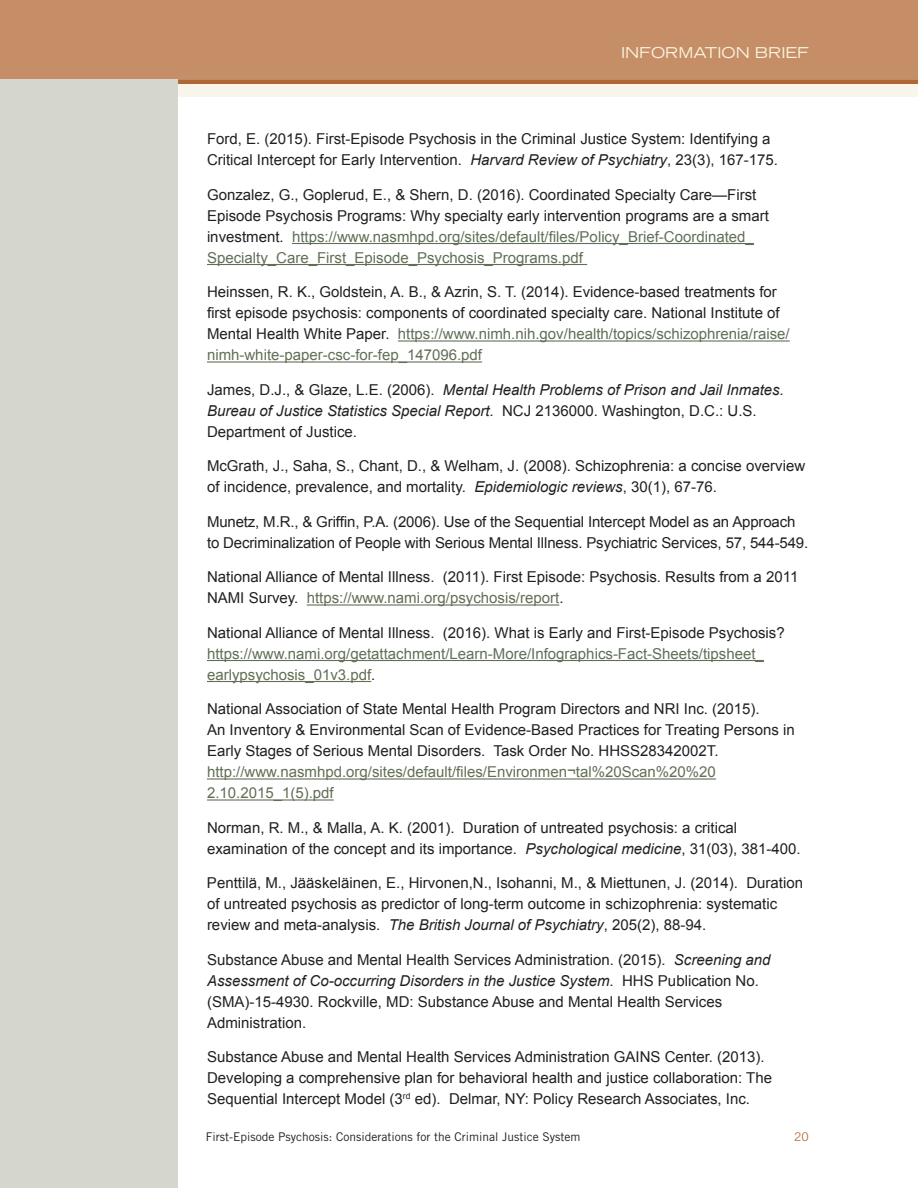
<style>
.page{position:relative;width:918px;height:1188px;background:#fff}
.page>*{position:absolute;margin:0;border:0;box-sizing:border-box;transform-origin:0 0}
.t1{font:15px/21px "Arial";color:#231f20}
.t2{font:15px/21px "Arial";color:#616f56}
.t3{font:expanded 15px "Trade Gothic LT Std";color:#f9f5df}
.t4{font:12px "Trade Gothic LT Std";color:#231f20}
.t5{font:12px "Trade Gothic LT Std";color:#b46c3a}
.s1{font-style:italic}
.s2{color:#616f56}
.s3{color:#231f20}
</style>
<div class="page">
<div style="left:0;top:0;width:918px;height:80px;background:#c58e67"></div>
<div style="left:177px;top:80px;width:741px;height:16px;background:#f8f5ea"></div>
<hr style="left:178px;top:80px;width:740px;height:4px;background:#b46c3a">
<div style="left:0;top:79px;width:178px;height:1109px;background:#d5d6ce"></div>
<hr style="left:292px;top:243px;width:462px;height:1px;background:#616f56">
<hr style="left:207px;top:264px;width:380px;height:1px;background:#616f56">
<hr style="left:398px;top:340px;width:392px;height:2px;background:#616f56">
<hr style="left:207px;top:361px;width:275px;height:2px;background:#616f56">
<hr style="left:307px;top:604px;width:252px;height:2px;background:#616f56">
<hr style="left:207px;top:660px;width:557px;height:1px;background:#616f56">
<hr style="left:207px;top:681px;width:164px;height:1px;background:#616f56">
<hr style="left:207px;top:778px;width:509px;height:2px;background:#616f56">
<hr style="left:207px;top:799px;width:127px;height:2px;background:#616f56">
<p class="t3" style="left:621px;top:42px;width:189px">INFORMATION BRIEF</p>
<p class="t1" style="left:207px;top:129px;width:573px">Ford, E. (2015). First-Episode Psychosis in the Criminal Justice System: Identifying a<br>Critical Intercept for Early Intervention. <span class="s1">Harvard Review of Psychiatry</span>, 23(3), 167-175.</p>
<p class="t1" style="left:207px;top:184px;width:563px">Gonzalez, G., Goplerud, E., &amp; Shern, D. (2016). Coordinated Specialty Care—First Episode Psychosis Programs: Why specialty early intervention programs are a smart investment. <span class="s2">https://www.nasmhpd.org/sites/default/files/Policy_Brief-Coordinated_ Specialty_Care_First_Episode_Psychosis_Programs.pdf</span></p>
<p class="t1" style="left:207px;top:282px;width:584px">Heinssen, R. K., Goldstein, A. B., &amp; Azrin, S. T. (2014). Evidence-based treatments for first episode psychosis: components of coordinated specialty care. National Institute of Mental Health White Paper. <span class="s2">https://www.nimh.nih.gov/health/topics/schizophrenia/raise/ nimh-white-paper-csc-for-fep_147096.pdf</span></p>
<p class="t1" style="left:207px;top:379px;width:578px">James, D.J., &amp; Glaze, L.E. (2006). <span class="s1">Mental Health Problems of Prison and Jail Inmates.<br>Bureau of Justice Statistics Special Report</span>. NCJ 2136000. Washington, D.C.: U.S.<br>Department of Justice.</p>
<p class="t1" style="left:207px;top:456px;width:600px">McGrath, J., Saha, S., Chant, D., &amp; Welham, J. (2008). Schizophrenia: a concise overview of incidence, prevalence, and mortality. <span class="s1">Epidemiologic reviews</span>, 30(1), 67-76.</p>
<p class="t1" style="left:207px;top:511px;width:603px">Munetz, M.R., &amp; Griffin, P.A. (2006). Use of the Sequential Intercept Model as an Approach to Decriminalization of People with Serious Mental Illness. Psychiatric Services, 57, 544-549.</p>
<p class="t1" style="left:207px;top:567px;width:593px">National Alliance of Mental Illness. (2011). First Episode: Psychosis. Results from a 2011<br>NAMI Survey. <span class="s2">https://www.nami.org/psychosis/report</span>.</p>
<p class="t2" style="left:207px;top:622px;width:579px"><span class="s3">National Alliance of Mental Illness. (2016). What is Early and First-Episode Psychosis? </span>https://www.nami.org/getattachment/Learn-More/Infographics-Fact-Sheets/tipsheet_ earlypsychosis_01v3.pdf<span class="s3">.</span></p>
<p class="t1" style="left:207px;top:699px;width:589px">National Association of State Mental Health Program Directors and NRI Inc. (2015).<br>An Inventory &amp; Environmental Scan of Evidence-Based Practices for Treating Persons in Early Stages of Serious Mental Disorders. Task Order No. HHSS28342002T. <span class="s2">http://www.nasmhpd.org/sites/default/files/Environmen¬tal%20Scan%20%20<br>2.10.2015_1(5).pdf</span></p>
<p class="t1" style="left:207px;top:817px;width:595px">Norman, R. M., &amp; Malla, A. K. (2001). Duration of untreated psychosis: a critical examination of the concept and its importance. <span class="s1">Psychological medicine</span>, 31(03), 381-400.</p>
<p class="t1" style="left:207px;top:873px;width:598px">Penttilä, M., Jääskeläinen, E., Hirvonen,N., Isohanni, M., &amp; Miettunen, J. (2014). Duration of untreated psychosis as predictor of long-term outcome in schizophrenia: systematic review and meta-analysis. <span class="s1">The British Journal of Psychiatry</span>, 205(2), 88-94.</p>
<p class="t1" style="left:207px;top:949px;width:565px">Substance Abuse and Mental Health Services Administration. (2015). <span class="s1">Screening and Assessment of Co-occurring Disorders in the Justice System</span>. HHS Publication No. (SMA)-15-4930. Rockville, MD: Substance Abuse and Mental Health Services Administration.</p>
<p class="t1" style="left:207px;top:1047px;width:567px">Substance Abuse and Mental Health Services Administration GAINS Center. (2013).<br>Developing a comprehensive plan for behavioral health and justice collaboration: The<br>Sequential Intercept Model (3<sup>rd</sup> ed). Delmar, NY: Policy Research Associates, Inc.</p>
<p class="t4" style="left:206px;top:1130px;width:376px">First-Episode Psychosis: Considerations for the Criminal Justice System</p>
<p class="t5" style="left:794px;top:1130px;width:16px">20</p>
</div>
